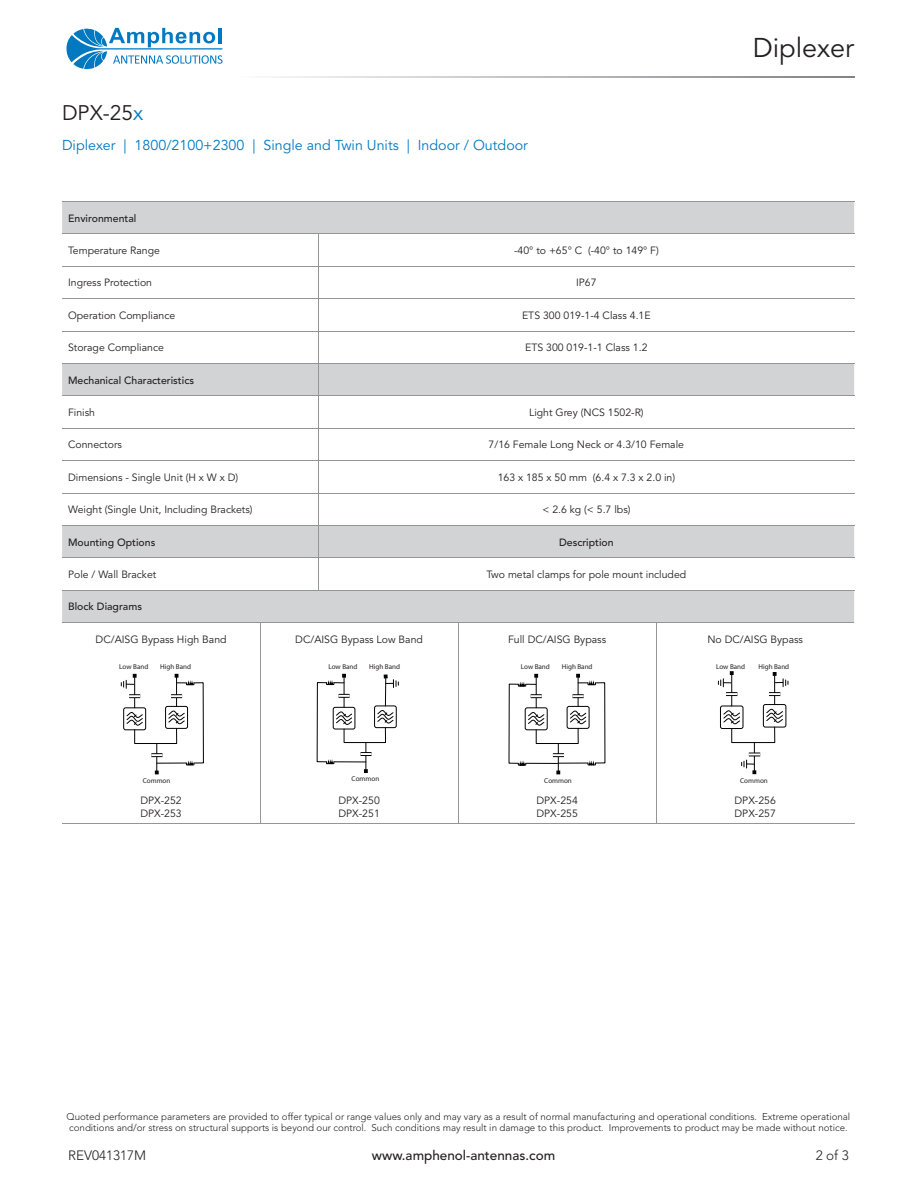
<style>
.page{position:relative;width:918px;height:1188px;background:#fff}
.page>*{position:absolute;margin:0;border:0;box-sizing:border-box;transform-origin:0 0}
.t1{font:27px "Avenir LT Std";color:#231f20}
.t2{font:21px "Avenir LT Std";color:#231f20}
.t3{font:14.25px "Avenir LT Std";color:#0079c1}
.t4{font:500 13.5px "Avenir LT Std";color:#231f20}
.t5{font:300 13.5px "Avenir LT Std";color:#231f20}
.t6{font:10.5px/12.6px "Avenir LT Std";color:#231f20}
.t7{font:500 10.5px "Avenir LT Std";color:#231f20}
.t8{font:300 9.75px/11.7px "Avenir LT Std";color:#231f20}
.t9{font:7.05px "Helvetica";color:#231f20}
.s1{color:#0079c1}
</style>
<div class="page">
<svg style="left:66px;top:28px;width:157px;height:41px"></svg>
<svg style="left:272px;top:76px;width:582px;height:2px"></svg>
<svg style="left:62px;top:202px;width:792px;height:420px"></svg>
<hr style="left:62px;top:201px;width:792px;height:1px;background:#939598">
<hr style="left:62px;top:234px;width:396px;height:1px;background:#939598">
<hr style="left:318px;top:234px;width:1px;height:32px;background:#939598">
<hr style="left:458px;top:234px;width:396px;height:1px;background:#939598">
<hr style="left:62px;top:266px;width:396px;height:1px;background:#939598">
<hr style="left:318px;top:266px;width:1px;height:32px;background:#939598">
<hr style="left:458px;top:266px;width:396px;height:1px;background:#939598">
<hr style="left:62px;top:298px;width:396px;height:1px;background:#939598">
<hr style="left:318px;top:299px;width:1px;height:32px;background:#939598">
<hr style="left:458px;top:298px;width:396px;height:1px;background:#939598">
<hr style="left:62px;top:331px;width:396px;height:1px;background:#939598">
<hr style="left:318px;top:331px;width:1px;height:32px;background:#939598">
<hr style="left:458px;top:331px;width:396px;height:1px;background:#939598">
<hr style="left:62px;top:363px;width:396px;height:1px;background:#939598">
<hr style="left:318px;top:364px;width:1px;height:32px;background:#939598">
<hr style="left:458px;top:363px;width:396px;height:1px;background:#939598">
<hr style="left:62px;top:396px;width:396px;height:1px;background:#939598">
<hr style="left:318px;top:396px;width:1px;height:32px;background:#939598">
<hr style="left:458px;top:396px;width:396px;height:1px;background:#939598">
<hr style="left:62px;top:428px;width:396px;height:1px;background:#939598">
<hr style="left:318px;top:428px;width:1px;height:32px;background:#939598">
<hr style="left:458px;top:428px;width:396px;height:1px;background:#939598">
<hr style="left:62px;top:460px;width:396px;height:1px;background:#939598">
<hr style="left:318px;top:461px;width:1px;height:32px;background:#939598">
<hr style="left:458px;top:460px;width:396px;height:1px;background:#939598">
<hr style="left:62px;top:493px;width:396px;height:1px;background:#939598">
<hr style="left:318px;top:493px;width:1px;height:32px;background:#939598">
<hr style="left:458px;top:493px;width:396px;height:1px;background:#939598">
<hr style="left:62px;top:525px;width:396px;height:1px;background:#939598">
<hr style="left:318px;top:526px;width:1px;height:32px;background:#939598">
<hr style="left:458px;top:525px;width:396px;height:1px;background:#939598">
<hr style="left:62px;top:558px;width:396px;height:1px;background:#939598">
<hr style="left:318px;top:558px;width:1px;height:32px;background:#939598">
<hr style="left:458px;top:558px;width:396px;height:1px;background:#939598">
<hr style="left:62px;top:590px;width:792px;height:1px;background:#939598">
<hr style="left:62px;top:622px;width:257px;height:1px;background:#939598">
<hr style="left:260px;top:623px;width:1px;height:32px;background:#939598">
<hr style="left:319px;top:622px;width:535px;height:1px;background:#939598">
<hr style="left:260px;top:655px;width:1px;height:168px;background:#939598">
<hr style="left:62px;top:823px;width:792px;height:1px;background:#939598">
<hr style="left:458px;top:623px;width:1px;height:32px;background:#939598">
<hr style="left:656px;top:623px;width:1px;height:32px;background:#939598">
<hr style="left:458px;top:655px;width:1px;height:136px;background:#939598">
<hr style="left:656px;top:655px;width:1px;height:136px;background:#939598">
<hr style="left:458px;top:791px;width:1px;height:32px;background:#939598">
<hr style="left:656px;top:791px;width:1px;height:32px;background:#939598">
<div style="left:193px;top:682px;width:11px;height:81px;border:1px solid #010202"></div>
<svg style="left:121px;top:674px;width:74px;height:100px"></svg>
<div style="left:317px;top:682px;width:10px;height:80px;border:1px solid #010202"></div>
<svg style="left:325px;top:674px;width:74px;height:99px"></svg>
<svg style="left:517px;top:674px;width:80px;height:100px"></svg>
<div style="left:720px;top:706px;width:23px;height:23px;border:1px solid #010202;border-radius:2px"></div>
<div style="left:763px;top:704px;width:23px;height:23px;border:1px solid #010202;border-radius:2px"></div>
<hr style="left:731px;top:675px;width:1px;height:31px;background:#010202">
<svg style="left:726px;top:692px;width:11px;height:4px"></svg>
<svg style="left:726px;top:693px;width:11px;height:2px"></svg>
<hr style="left:774px;top:675px;width:1px;height:30px;background:#010202">
<hr style="left:769px;top:692px;width:11px;height:4px;background:#121313">
<svg style="left:769px;top:693px;width:11px;height:2px"></svg>
<svg style="left:773px;top:672px;width:16px;height:15px"></svg>
<svg style="left:718px;top:671px;width:16px;height:16px"></svg>
<svg style="left:723px;top:709px;width:61px;height:65px"></svg>
<h2 class="t2" style="left:62px;top:104px;width:83px">DPX-25<span class="s1">x</span></h2>
<h3 class="t3" style="left:62px;top:139px;width:467px">Diplexer | 1800/2100+2300 | Single and Twin Units | Indoor / Outdoor</h3>
<h1 class="t1" style="left:753px;top:36px;width:103px">Diplexer</h1>
<p class="t7" style="left:68px;top:213px;width:70px">Environmental</p>
<p class="t6" style="left:68px;top:245px;width:93px">Temperature Range</p>
<p class="t6" style="left:514px;top:245px;width:146px">-40° to +65° C (-40° to 149° F)</p>
<p class="t6" style="left:68px;top:277px;width:86px">Ingress Protection</p>
<p class="t6" style="left:576px;top:277px;width:22px">IP67</p>
<p class="t6" style="left:68px;top:310px;width:109px">Operation Compliance</p>
<p class="t6" style="left:522px;top:310px;width:130px">ETS 300 019-1-4 Class 4.1E</p>
<p class="t6" style="left:68px;top:342px;width:97px">Storage Compliance</p>
<p class="t6" style="left:525px;top:342px;width:124px">ETS 300 019-1-1 Class 1.2</p>
<p class="t7" style="left:68px;top:375px;width:128px">Mechanical Characteristics</p>
<p class="t6" style="left:68px;top:407px;width:29px">Finish</p>
<p class="t6" style="left:529px;top:407px;width:116px">Light Grey (NCS 1502-R)</p>
<p class="t6" style="left:68px;top:439px;width:55px">Connectors</p>
<p class="t6" style="left:489px;top:439px;width:197px">7/16 Female Long Neck or 4.3/10 Female</p>
<p class="t6" style="left:68px;top:472px;width:172px">Dimensions - Single Unit (H x W x D)</p>
<p class="t6" style="left:498px;top:472px;width:179px">163 x 185 x 50 mm (6.4 x 7.3 x 2.0 in)</p>
<p class="t6" style="left:68px;top:504px;width:186px">Weight (Single Unit, Including Brackets)</p>
<p class="t6" style="left:542px;top:504px;width:90px">&lt; 2.6 kg (&lt; 5.7 lbs)</p>
<p class="t7" style="left:68px;top:537px;width:89px">Mounting Options</p>
<p class="t7" style="left:559px;top:537px;width:56px">Description</p>
<p class="t6" style="left:68px;top:569px;width:90px">Pole / Wall Bracket</p>
<p class="t6" style="left:486px;top:569px;width:201px">Two metal clamps for pole mount included</p>
<p class="t7" style="left:68px;top:602px;width:75px">Block Diagrams</p>
<p class="t6" style="left:96px;top:634px;width:132px">DC/AISG Bypass High Band</p>
<p class="t6" style="left:295px;top:634px;width:129px">DC/AISG Bypass Low Band</p>
<p class="t6" style="left:508px;top:634px;width:100px">Full DC/AISG Bypass</p>
<p class="t6" style="left:707px;top:634px;width:97px">No DC/AISG Bypass</p>
<p class="t9" style="left:119px;top:664px;width:31px">Low Band</p>
<p class="t9" style="left:160px;top:664px;width:32px">High Band</p>
<p class="t9" style="left:143px;top:778px;width:29px">Common</p>
<p class="t9" style="left:328px;top:664px;width:31px">Low Band</p>
<p class="t9" style="left:369px;top:664px;width:32px">High Band</p>
<p class="t9" style="left:521px;top:664px;width:31px">Low Band</p>
<p class="t9" style="left:562px;top:664px;width:32px">High Band</p>
<p class="t9" style="left:716px;top:664px;width:31px">Low Band</p>
<p class="t9" style="left:758px;top:664px;width:32px">High Band</p>
<p class="t9" style="left:352px;top:776px;width:29px">Common</p>
<p class="t9" style="left:544px;top:778px;width:29px">Common</p>
<p class="t9" style="left:740px;top:777px;width:29px">Common</p>
<p class="t6" style="left:140px;top:795px;width:43px">DPX-252<br>DPX-253</p>
<p class="t6" style="left:338px;top:795px;width:43px">DPX-250<br>DPX-251</p>
<p class="t6" style="left:536px;top:795px;width:43px">DPX-254<br>DPX-255</p>
<p class="t6" style="left:735px;top:795px;width:43px">DPX-256<br>DPX-257</p>
<p class="t8" style="left:67px;top:1111px;width:785px">Quoted performance parameters are provided to offer typical or range values only and may vary as a result of normal manufacturing and operational conditions. Extreme operational conditions and/or stress on structural supports is beyond our control. Such conditions may result in damage to this product. Improvements to product may be made without notice.</p>
<p class="t5" style="left:68px;top:1150px;width:80px">REV041317M</p>
<p class="t4" style="left:372px;top:1150px;width:185px">www.amphenol-antennas.com</p>
<p class="t5" style="left:816px;top:1150px;width:35px">2 of 3</p>
</div>
